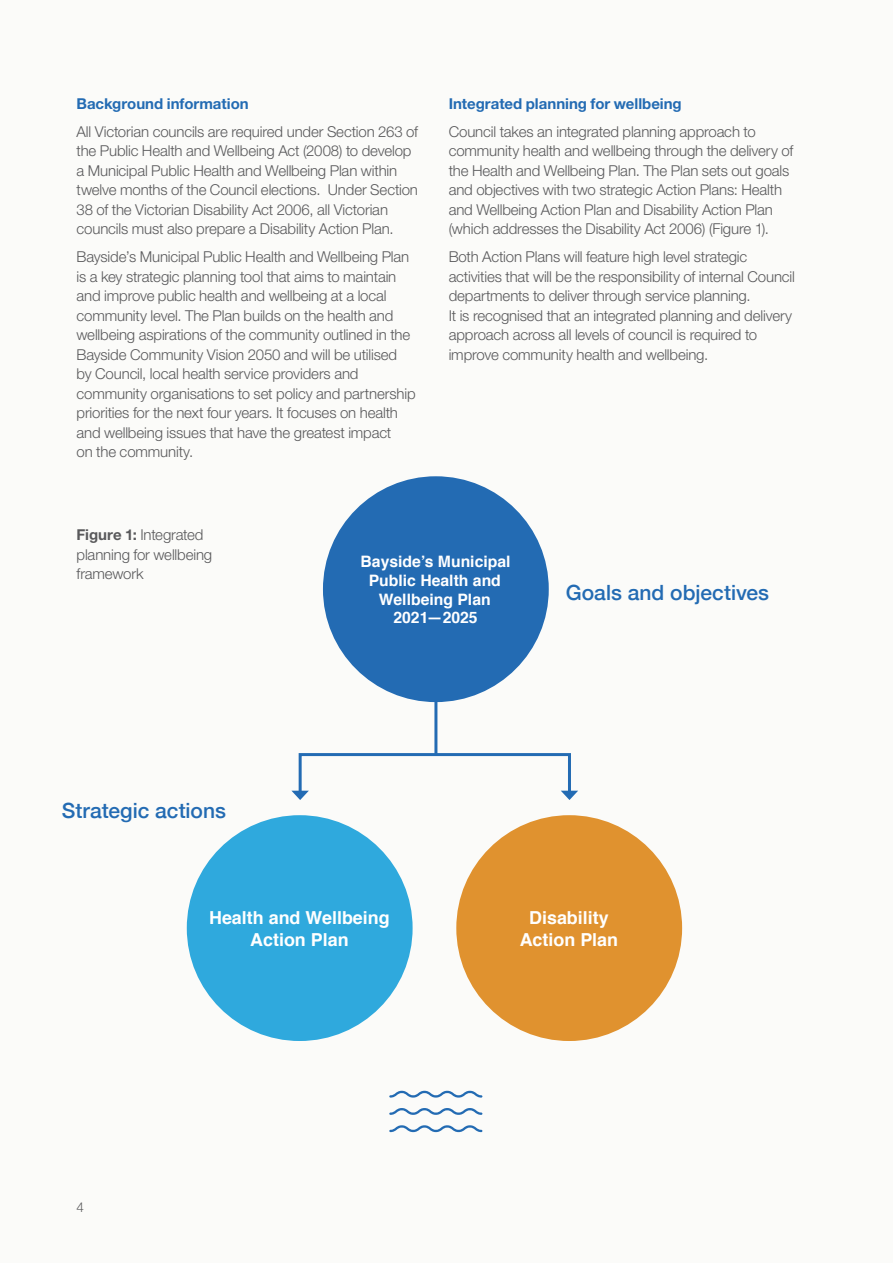
<style>
.page{position:relative;width:893px;height:1263px;background:#fbfbf9}
.page>*{position:absolute;margin:0;border:0;box-sizing:border-box;transform-origin:0 0}
.t1{font:500 21px "Helvetica Neue";color:#236bb3}
.t2{font:700 17.85px/21.5px "Helvetica";color:#fff;text-align:center}
.t3{font:700 15.75px/18.9px "Helvetica";color:#fff;text-align:center}
.t4{font:300 15px/19.5px "Helvetica Neue LT Std";letter-spacing:-.01em;color:#59595b}
.t5{font:700 15px "Helvetica Neue LT Std";color:#236bb3}
.t6{font:300 13.5px "Helvetica Neue";color:#59595b}
.s1{font-weight:700}
</style>
<div class="page">
<hr style="left:434px;top:699px;width:3px;height:55px;background:#236bb3">
<div style="left:299px;top:753px;width:272px;height:42px;border:3px solid #236bb3"></div>
<svg style="left:561px;top:791px;width:17px;height:9px"></svg>
<svg style="left:292px;top:791px;width:17px;height:9px"></svg>
<div style="left:187px;top:815px;width:226px;height:226px;background:#2fa9dd;border-radius:50%"></div>
<div style="left:456px;top:815px;width:226px;height:226px;background:#e0922f;border-radius:50%"></div>
<svg style="left:389px;top:1125px;width:93px;height:7px"></svg>
<svg style="left:389px;top:1108px;width:93px;height:7px"></svg>
<svg style="left:389px;top:1091px;width:93px;height:6px"></svg>
<div style="left:323px;top:476px;width:226px;height:226px;background:#236bb3;border-radius:50%"></div>
<p class="t5" style="left:77px;top:94px;width:174px">Background information</p>
<p class="t4" style="left:77px;top:121px;width:343px">All Victorian councils are required under Section 263 of the Public Health and Wellbeing Act (2008) to develop a Municipal Public Health and Wellbeing Plan within twelve months of the Council elections. Under Section 38 of the Victorian Disability Act 2006, all Victorian councils must also prepare a Disability Action Plan.</p>
<p class="t4" style="left:77px;top:247px;width:341px">Bayside’s Municipal Public Health and Wellbeing Plan is a key strategic planning tool that aims to maintain and improve public health and wellbeing at a local community level. The Plan builds on the health and wellbeing aspirations of the community outlined in the Bayside Community Vision 2050 and will be utilised by Council, local health service providers and community organisations to set policy and partnership priorities for the next four years. It focuses on health and wellbeing issues that have the greatest impact<br>on the community.</p>
<p class="t5" style="left:449px;top:94px;width:235px">Integrated planning for wellbeing</p>
<p class="t4" style="left:449px;top:121px;width:346px">Council takes an integrated planning approach to community health and wellbeing through the delivery of the Health and Wellbeing Plan. The Plan sets out goals and objectives with two strategic Action Plans: Health and Wellbeing Action Plan and Disability Action Plan (which addresses the Disability Act 2006) (Figure 1).</p>
<p class="t4" style="left:449px;top:247px;width:348px">Both Action Plans will feature high level strategic activities that will be the responsibility of internal Council departments to deliver through service planning.<br>It is recognised that an integrated planning and delivery approach across all levels of council is required to improve community health and wellbeing.</p>
<p class="t4" style="left:77px;top:525px;width:137px"><span class="s1">Figure 1:</span> Integrated planning for wellbeing framework</p>
<h1 class="t1" style="left:62px;top:794px;width:166px">Strategic actions</h1>
<p class="t3" style="left:361px;top:552px;width:151px">Bayside’s Municipal<br>Public Health and<br>Wellbeing Plan<br>2021—2025</p>
<h1 class="t1" style="left:566px;top:576px;width:205px">Goals and objectives</h1>
<p class="t6" style="left:77px;top:1196px;width:9px">4</p>
<p class="t2" style="left:209px;top:907px;width:182px">Health and Wellbeing<br>Action Plan</p>
<p class="t2" style="left:520px;top:907px;width:100px">Disability<br>Action Plan</p>
</div>
